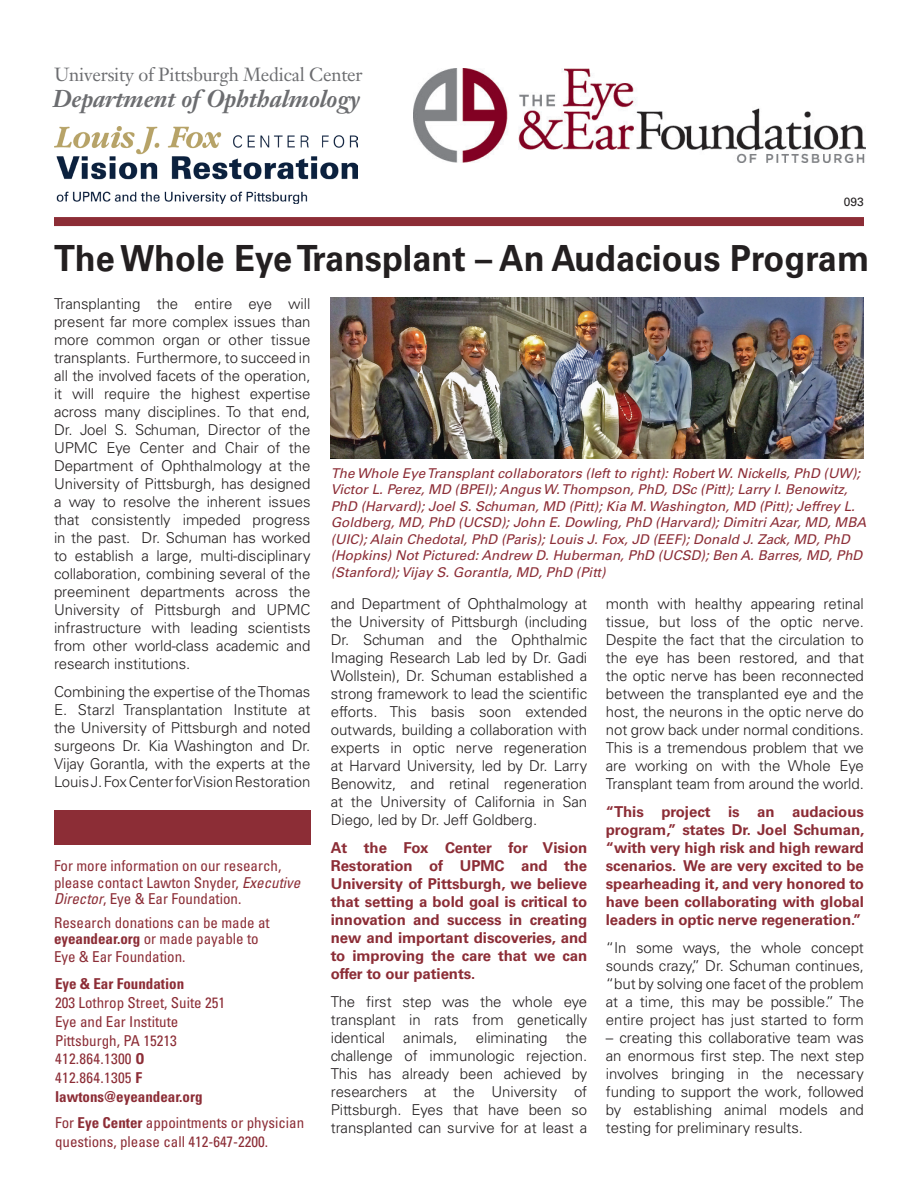
<style>
.page{position:relative;width:918px;height:1188px;background:#fff}
.page>*{position:absolute;margin:0;border:0;box-sizing:border-box;transform-origin:0 0}
.t1{font:700 36px "Univers LT Std";color:#231f20;scale:.95 1}
.t2{font:italic 700 24px "Janson Text";letter-spacing:-.01em;color:#6c6d70}
.t3{font:18.75px "Janson Text";letter-spacing:-.01em;color:#6c6d70}
.t4{font:300 15px/18px "Univers LT Std";letter-spacing:-.005em;color:#231f20;text-align:justify}
.t5{font:700 15px/18px "Univers LT Std";letter-spacing:-.005em;color:#8c2d36;text-align:justify}
.t6{font:condensed 15px/18.8px "Univers LT Std";color:#8c2d36}
.t7{font:700 condensed 15px "Univers LT Std";color:#8c2d36}
.t8{font:italic 13.5px/16.5px "Univers";color:#8c2d36}
.t9{font:12px "Univers";color:#231f20}
.s1{font-style:italic}
.s2{font-weight:700}
</style>
<div class="page">
<img style="left:414px;top:68px;width:451px;height:94px">
<div style="left:54px;top:810px;width:256px;height:34px;background:#8c2d36"></div>
<img style="left:54px;top:127px;width:304px;height:76px">
<img style="left:331px;top:297px;width:533px;height:162px">
<div style="left:54px;top:217px;width:810px;height:9px;background:#8c2d36"></div>
<p class="t3" style="left:54px;top:63px;width:310px">University of Pittsburgh Medical Center</p>
<h2 class="t2" style="left:52px;top:83px;width:310px">Department of Ophthalmology</h2>
<p class="t9" style="left:844px;top:194px;width:22px">093</p>
<h1 class="t1" style="left:54px;top:237px;width:860px">The Whole Eye Transplant – An Audacious Program</h1>
<p class="t4" style="left:54px;top:294px;width:258px">Transplanting the entire eye will present far more complex issues than more common organ or other tissue transplants. Furthermore, to succeed in all the involved facets of the operation, it will require the highest expertise across many disciplines. To that end, Dr. Joel S. Schuman, Director of the UPMC Eye Center and Chair of the Department of Ophthalmology at the University of Pittsburgh, has designed a way to resolve the inherent issues that consistently impeded progress in the past. Dr. Schuman has worked to establish a large, multi-disciplinary collaboration, combining several of the preeminent departments across the University of Pittsburgh and UPMC infrastructure with leading scientists from other world-class academic and research institutions.</p>
<p class="t4" style="left:54px;top:682px;width:258px">Combining the expertise of the Thomas E. Starzl Transplantation Institute at the University of Pittsburgh and noted surgeons Dr. Kia Washington and Dr.<br>Vijay Gorantla, with the experts at the Louis J. Fox Center for Vision Restoration</p>
<p class="t6" style="left:54px;top:858px;width:248px;line-height:16.5px">For more information on our research, please contact Lawton Snyder, <span class="s1">Executive<br>Director</span>, Eye &amp; Ear Foundation.</p>
<p class="t6" style="left:54px;top:914px;width:217px;line-height:16.5px">Research donations can be made at <span class="s2">eyeandear.org</span> or made payable to</p>
<p class="t6" style="left:54px;top:947px;width:133px">Eye &amp; Ear Foundation.</p>
<p class="t7" style="left:55px;top:975px;width:131px">Eye &amp; Ear Foundation</p>
<p class="t6" style="left:55px;top:993px;width:171px">203 Lothrop Street, Suite 251<br>Eye and Ear Institute<br>Pittsburgh, PA 15213<br>412.864.1300 <span class="s2">O<br></span>412.864.1305 <span class="s2">F lawtons@eyeandear.org</span></p>
<p class="t6" style="left:55px;top:1113px;width:251px">For <span class="s2">Eye Center</span> appointments or physician questions, please call 412-647-2200.</p>
<p class="t8" style="left:331px;top:465px;width:537px">The Whole Eye Transplant collaborators (left to right): Robert W. Nickells, PhD (UW); Victor L. Perez, MD (BPEI); Angus W. Thompson, PhD, DSc (Pitt); Larry I. Benowitz, PhD (Harvard); Joel S. Schuman, MD (Pitt); Kia M. Washington, MD (Pitt); Jeffrey L.<br>Goldberg, MD, PhD (UCSD); John E. Dowling, PhD (Harvard); Dimitri Azar, MD, MBA (UIC); Alain Chedotal, PhD (Paris); Louis J. Fox, JD (EEF); Donald J. Zack, MD, PhD (Hopkins) Not Pictured: Andrew D. Huberman, PhD (UCSD); Ben A. Barres, MD, PhD (Stanford); Vijay S. Gorantla, MD, PhD (Pitt)</p>
<p class="t4" style="left:331px;top:594px;width:258px">and Department of Ophthalmology at the University of Pittsburgh (including Dr. Schuman and the Ophthalmic Imaging Research Lab led by Dr. Gadi Wollstein), Dr. Schuman established a strong framework to lead the scientific efforts. This basis soon extended outwards, building a collaboration with experts in optic nerve regeneration at Harvard University, led by Dr. Larry Benowitz, and retinal regeneration at the University of California in San Diego, led by Dr. Jeff Goldberg.</p>
<p class="t5" style="left:331px;top:838px;width:258px">At the Fox Center for Vision Restoration of UPMC and the University of Pittsburgh, we believe that setting a bold goal is critical to innovation and success in creating new and important discoveries, and to improving the care that we can offer to our patients.</p>
<p class="t4" style="left:331px;top:992px;width:258px">The first step was the whole eye transplant in rats from genetically identical animals, eliminating the challenge of immunologic rejection.<br>This has already been achieved by researchers at the University of Pittsburgh. Eyes that have been so transplanted can survive for at least a</p>
<p class="t4" style="left:606px;top:595px;width:260px">month with healthy appearing retinal tissue, but loss of the optic nerve.<br>Despite the fact that the circulation to the eye has been restored, and that the optic nerve has been reconnected between the transplanted eye and the host, the neurons in the optic nerve do not grow back under normal conditions.<br>This is a tremendous problem that we are working on with the Whole Eye Transplant team from around the world.</p>
<p class="t5" style="left:606px;top:803px;width:260px">“This project is an audacious program,” states Dr. Joel Schuman, “with very high risk and high reward scenarios. We are very excited to be spearheading it, and very honored to have been collaborating with global leaders in optic nerve regeneration.”</p>
<p class="t4" style="left:606px;top:939px;width:260px">“In some ways, the whole concept sounds crazy,” Dr. Schuman continues, “but by solving one facet of the problem at a time, this may be possible.” The entire project has just started to form</p>
<p class="t4" style="left:606px;top:1029px;width:260px">– creating this collaborative team was an enormous first step. The next step involves bringing in the necessary funding to support the work, followed by establishing animal models and testing for preliminary results.</p>
</div>
